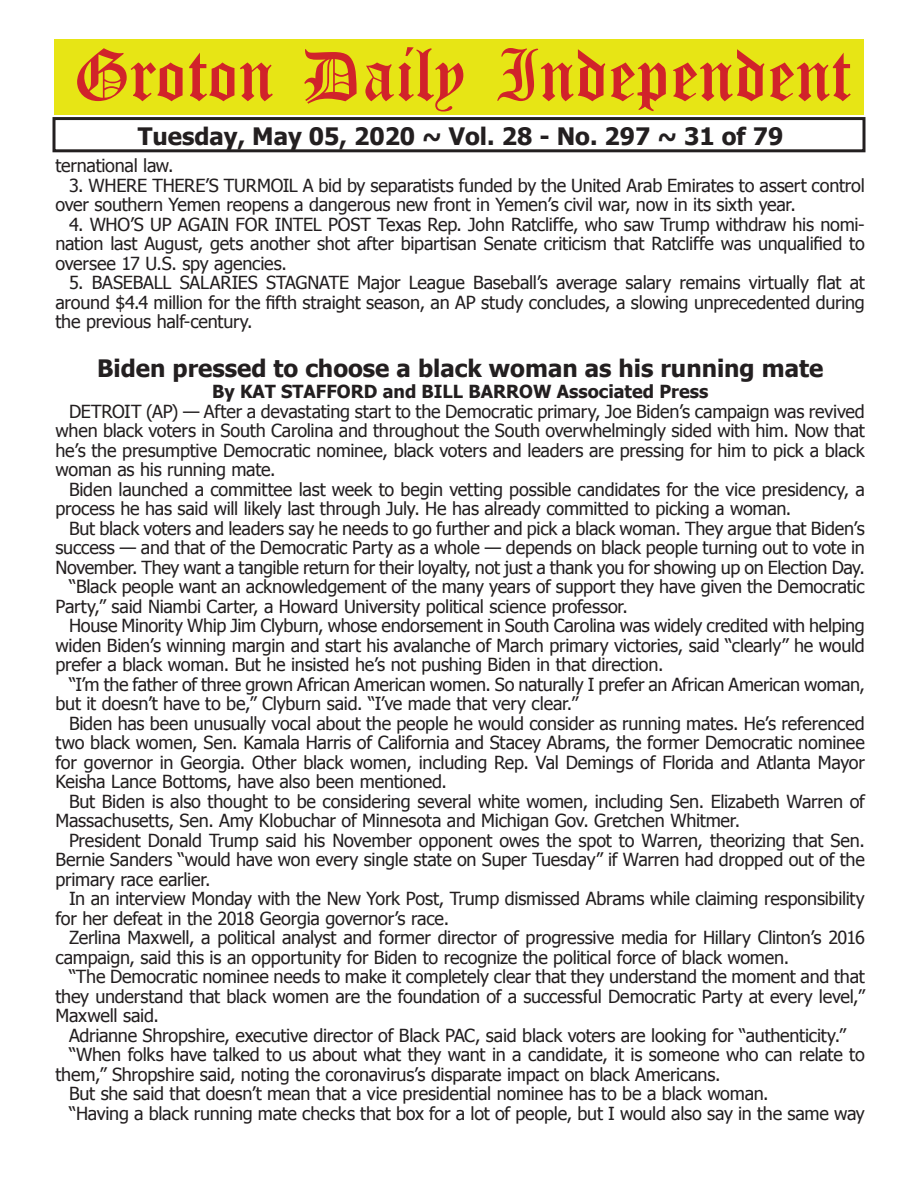
<style>
.page{position:relative;width:918px;height:1188px;background:#fff}
.page>*{position:absolute;margin:0;border:0;box-sizing:border-box;transform-origin:0 0}
.t1{font:54px "Old English Five";color:#d1232a}
.t2{font:700 24px "Tahoma";color:#231f20}
.t3{font:18px/19.5px "Tahoma";letter-spacing:-.015em;color:#231f20;text-align:justify}
.t4{font:700 18px "Tahoma";color:#231f20}
</style>
<div class="page">
<div style="left:52px;top:117px;width:814px;height:35px;border:3px solid #231f20"></div>
<div style="left:54px;top:40px;width:810px;height:75px;background:#e7e515"></div>
<h1 class="t1" style="left:73px;top:50px;width:779px">Groton Daily Independent</h1>
<h2 class="t2" style="left:138px;top:119px;width:647px">Tuesday, May 05, 2020 ~ Vol. 28 - No. 297 ~ 31 of 79</h2>
<p class="t3" style="left:56px;top:155px;width:120px">ternational law.</p>
<p class="t3" style="left:56px;top:175px;width:811px;text-indent:14px">3. WHERE THERE’S TURMOIL A bid by separatists funded by the United Arab Emirates to assert control over southern Yemen reopens a dangerous new front in Yemen’s civil war, now in its sixth year.</p>
<p class="t3" style="left:56px;top:214px;width:811px;text-indent:14px">4. WHO’S UP AGAIN FOR INTEL POST Texas Rep. John Ratcliffe, who saw Trump withdraw his nomi&shy;nation last August, gets another shot after bipartisan Senate criticism that Ratcliffe was unqualified to oversee 17 U.S. spy agencies.</p>
<p class="t3" style="left:56px;top:272px;width:811px;text-indent:14px">5. BASEBALL SALARIES STAGNATE Major League Baseball’s average salary remains virtually flat at around $4.4 million for the fifth straight season, an AP study concludes, a slowing unprecedented during the previous half-century.</p>
<h2 class="t2" style="left:97px;top:351px;width:728px">Biden pressed to choose a black woman as his running mate</h2>
<p class="t4" style="left:212px;top:379px;width:498px">By KAT STAFFORD and BILL BARROW Associated Press</p>
<p class="t3" style="left:56px;top:401px;width:811px;text-indent:13px">DETROIT (AP) — After a devastating start to the Democratic primary, Joe Biden’s campaign was revived when black voters in South Carolina and throughout the South overwhelmingly sided with him. Now that he’s the presumptive Democratic nominee, black voters and leaders are pressing for him to pick a black woman as his running mate.</p>
<p class="t3" style="left:56px;top:479px;width:811px;text-indent:14px">Biden launched a committee last week to begin vetting possible candidates for the vice presidency, a process he has said will likely last through July. He has already committed to picking a woman.</p>
<p class="t3" style="left:69px;top:518px;width:797px">But black voters and leaders say he needs to go further and pick a black woman. They argue that Biden’s</p>
<p class="t3" style="left:56px;top:537px;width:811px">success — and that of the Democratic Party as a whole — depends on black people turning out to vote in</p>
<p class="t3" style="left:56px;top:557px;width:811px">November. They want a tangible return for their loyalty, not just a thank you for showing up on Election Day.</p>
<p class="t3" style="left:69px;top:576px;width:797px">“Black people want an acknowledgement of the many years of support they have given the Democratic</p>
<p class="t3" style="left:56px;top:596px;width:574px">Party,” said Niambi Carter, a Howard University political science professor.</p>
<p class="t3" style="left:69px;top:615px;width:797px">House Minority Whip Jim Clyburn, whose endorsement in South Carolina was widely credited with helping</p>
<p class="t3" style="left:56px;top:635px;width:811px">widen Biden’s winning margin and start his avalanche of March primary victories, said “clearly” he would</p>
<p class="t3" style="left:56px;top:654px;width:609px">prefer a black woman. But he insisted he’s not pushing Biden in that direction.</p>
<p class="t3" style="left:69px;top:674px;width:797px">“I’m the father of three grown African American women. So naturally I prefer an African American woman,</p>
<p class="t3" style="left:56px;top:693px;width:524px">but it doesn’t have to be,” Clyburn said. “I’ve made that very clear.”</p>
<p class="t3" style="left:69px;top:713px;width:797px">Biden has been unusually vocal about the people he would consider as running mates. He’s referenced</p>
<p class="t3" style="left:56px;top:732px;width:811px">two black women, Sen. Kamala Harris of California and Stacey Abrams, the former Democratic nominee</p>
<p class="t3" style="left:56px;top:752px;width:811px">for governor in Georgia. Other black women, including Rep. Val Demings of Florida and Atlanta Mayor</p>
<p class="t3" style="left:56px;top:771px;width:393px">Keisha Lance Bottoms, have also been mentioned.</p>
<p class="t3" style="left:69px;top:790px;width:797px">But Biden is also thought to be considering several white women, including Sen. Elizabeth Warren of</p>
<p class="t3" style="left:56px;top:810px;width:686px">Massachusetts, Sen. Amy Klobuchar of Minnesota and Michigan Gov. Gretchen Whitmer.</p>
<p class="t3" style="left:69px;top:829px;width:797px">President Donald Trump said his November opponent owes the spot to Warren, theorizing that Sen.</p>
<p class="t3" style="left:56px;top:849px;width:811px">Bernie Sanders “would have won every single state on Super Tuesday” if Warren had dropped out of the</p>
<p class="t3" style="left:56px;top:868px;width:157px">primary race earlier.</p>
<p class="t3" style="left:69px;top:888px;width:797px">In an interview Monday with the New York Post, Trump dismissed Abrams while claiming responsibility</p>
<p class="t3" style="left:56px;top:907px;width:395px">for her defeat in the 2018 Georgia governor’s race.</p>
<p class="t3" style="left:69px;top:927px;width:797px">Zerlina Maxwell, a political analyst and former director of progressive media for Hillary Clinton’s 2016</p>
<p class="t3" style="left:56px;top:946px;width:735px">campaign, said this is an opportunity for Biden to recognize the political force of black women.</p>
<p class="t3" style="left:69px;top:966px;width:797px">“The Democratic nominee needs to make it completely clear that they understand the moment and that</p>
<p class="t3" style="left:56px;top:985px;width:811px">they understand that black women are the foundation of a successful Democratic Party at every level,”</p>
<p class="t3" style="left:56px;top:1005px;width:105px">Maxwell said.</p>
<p class="t3" style="left:69px;top:1024px;width:779px">Adrianne Shropshire, executive director of Black PAC, said black voters are looking for “authenticity.”</p>
<p class="t3" style="left:69px;top:1044px;width:797px">“When folks have talked to us about what they want in a candidate, it is someone who can relate to</p>
<p class="t3" style="left:56px;top:1063px;width:667px">them,” Shropshire said, noting the coronavirus’s disparate impact on black Americans.</p>
<p class="t3" style="left:69px;top:1083px;width:701px">But she said that doesn’t mean that a vice presidential nominee has to be a black woman.</p>
<p class="t3" style="left:69px;top:1102px;width:797px">“Having a black running mate checks that box for a lot of people, but I would also say in the same way</p>
</div>
